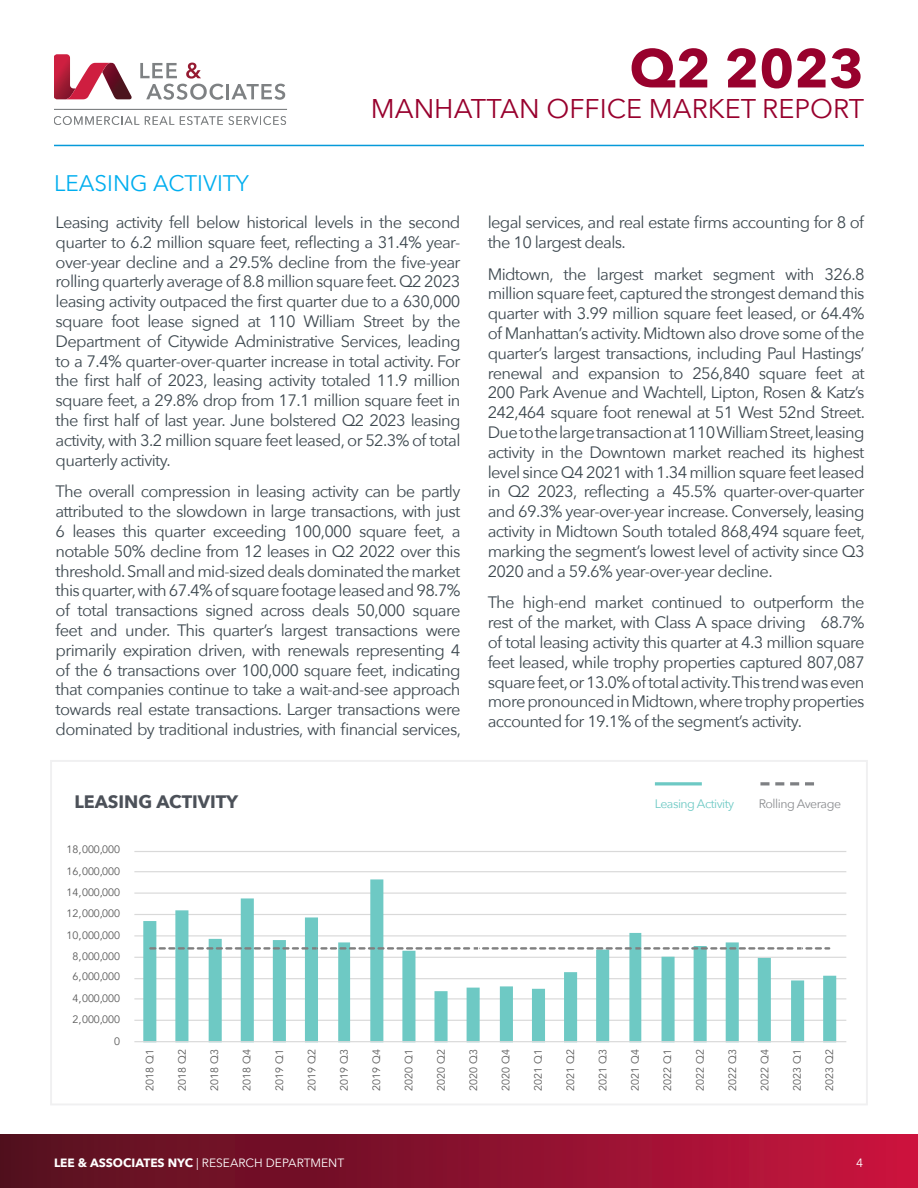
<style>
.page{position:relative;width:918px;height:1188px;background:#fff}
.page>*{position:absolute;margin:0;border:0;box-sizing:border-box;transform-origin:0 0}
.Doc_Title_2{font:700 54px "Avenir Next";color:#98012d}
.Doc_Title_2-2{font:27px "Avenir Next";color:#98012d}
.Body_Copy{font:22.5px "Avenir Next";color:#00aeef}
.t1{font:700 18px "Avenir Next";color:#4c5159}
.Body_Copy-2{font:16.5px/19.8px "Avenir Next";letter-spacing:-.04em;color:#3e4950;text-align:justify}
.Body_Copy-3{font:12.3px "Avenir Next";letter-spacing:-.04em;color:#6dc9c4}
.Body_Copy-4{font:12.3px "Avenir Next";letter-spacing:-.04em;color:#8a8c8f}
.t2{font:12px "Avenir Next";color:#fff}
.t3{font:10.65px "Avenir";color:#595959}
.s1{font-weight:700}
</style>
<div class="page">
<div style="left:0;top:1134px;width:918px;height:54px;background:linear-gradient(to right,#51101e,#c7133e)"></div>
<svg style="left:140px;top:63px;width:84px;height:37px"></svg>
<hr style="left:226px;top:84px;width:3px;height:15px;background:#7e8183">
<svg style="left:231px;top:84px;width:54px;height:16px"></svg>
<svg style="left:54px;top:54px;width:78px;height:45px"></svg>
<hr style="left:54px;top:109px;width:233px;height:1px;background:#7e8183">
<svg style="left:54px;top:116px;width:85px;height:9px"></svg>
<svg style="left:145px;top:116px;width:29px;height:9px"></svg>
<svg style="left:180px;top:116px;width:106px;height:9px"></svg>
<hr style="left:54px;top:145px;width:810px;height:1px;background:#069ad9">
<hr style="left:655px;top:782px;width:47px;height:3px;background:#6dc9c4">
<svg style="left:760px;top:782px;width:54px;height:3px"></svg>
<div style="left:50px;top:760px;width:818px;height:345px;border:2px solid #f0f0f1"></div>
<svg style="left:134px;top:851px;width:713px;height:192px"></svg>
<p class="Doc_Title_2" style="left:630px;top:22px;width:236px">Q2 2023</p>
<p class="Doc_Title_2-2" style="left:371px;top:85px;width:495px">MANHATTAN OFFICE MARKET REPORT</p>
<p class="Body_Copy" style="left:54px;top:164px;width:197px">LEASING ACTIVITY</p>
<p class="Body_Copy-2" style="left:56px;top:212px;width:406px">Leasing activity fell below historical levels in the second quarter to 6.2 million square feet, reflecting a 31.4% year&shy;over-year decline and a 29.5% decline from the five-year rolling quarterly average of 8.8 million square feet. Q2 2023 leasing activity outpaced the first quarter due to a 630,000 square foot lease signed at 110 William Street by the Department of Citywide Administrative Services, leading to a 7.4% quarter-over-quarter increase in total activity. For the first half of 2023, leasing activity totaled 11.9 million square feet, a 29.8% drop from 17.1 million square feet in the first half of last year. June bolstered Q2 2023 leasing activity, with 3.2 million square feet leased, or 52.3% of total quarterly activity.</p>
<p class="Body_Copy-2" style="left:56px;top:481px;width:407px">The overall compression in leasing activity can be partly attributed to the slowdown in large transactions, with just 6 leases this quarter exceeding 100,000 square feet, a notable 50% decline from 12 leases in Q2 2022 over this threshold. Small and mid-sized deals dominated the market this quarter, with 67.4% of square footage leased and 98.7% of total transactions signed across deals 50,000 square feet and under. This quarter’s largest transactions were primarily expiration driven, with renewals representing 4 of the 6 transactions over 100,000 square feet, indicating that companies continue to take a wait-and-see approach towards real estate transactions. Larger transactions were dominated by traditional industries, with financial services,</p>
<p class="Body_Copy-2" style="left:488px;top:212px;width:378px">legal services, and real estate firms accounting for 8 of the 10 largest deals.</p>
<p class="Body_Copy-2" style="left:488px;top:263px;width:379px">Midtown, the largest market segment with 326.8 million square feet, captured the strongest demand this quarter with 3.99 million square feet leased, or 64.4% of Manhattan’s activity. Midtown also drove some of the quarter’s largest transactions, including Paul Hastings’ renewal and expansion to 256,840 square feet at 200 Park Avenue and Wachtell, Lipton, Rosen &amp; Katz’s 242,464 square foot renewal at 51 West 52nd Street.<br>Due to the large transaction at 110 William Street, leasing activity in the Downtown market reached its highest level since Q4 2021 with 1.34 million square feet leased in Q2 2023, reflecting a 45.5% quarter-over-quarter and 69.3% year-over-year increase. Conversely, leasing activity in Midtown South totaled 868,494 square feet, marking the segment’s lowest level of activity since Q3<br>2020 and a 59.6% year-over-year decline.</p>
<p class="Body_Copy-2" style="left:488px;top:592px;width:378px">The high-end market continued to outperform the rest of the market, with Class A space driving 68.7% of total leasing activity this quarter at 4.3 million square feet leased, while trophy properties captured 807,087 square feet, or 13.0% of total activity. This trend was even more pronounced in Midtown, where trophy properties accounted for 19.1% of the segment’s activity.</p>
<p class="t1" style="left:74px;top:786px;width:165px">LEASING ACTIVITY</p>
<p class="Body_Copy-3" style="left:655px;top:794px;width:81px">Leasing Activity</p>
<p class="Body_Copy-4" style="left:759px;top:794px;width:84px">Rolling Average</p>
<p class="t3" style="left:67px;top:843px;width:55px">18,000,000</p>
<p class="t3" style="left:67px;top:865px;width:55px">16,000,000</p>
<p class="t3" style="left:67px;top:886px;width:55px">14,000,000</p>
<p class="t3" style="left:67px;top:907px;width:55px">12,000,000</p>
<p class="t3" style="left:67px;top:929px;width:55px">10,000,000</p>
<p class="t3" style="left:73px;top:950px;width:49px">8,000,000</p>
<p class="t3" style="left:73px;top:970px;width:49px">6,000,000</p>
<p class="t3" style="left:73px;top:992px;width:49px">4,000,000</p>
<p class="t3" style="left:73px;top:1013px;width:49px">2,000,000</p>
<p class="t3" style="left:114px;top:1035px;width:7px">0</p>
<p class="t3" style="left:144px;top:1091px;width:43px;rotate:-90deg">2018 Q1</p>
<p class="t3" style="left:176px;top:1091px;width:43px;rotate:-90deg">2018 Q2</p>
<p class="t3" style="left:208px;top:1091px;width:43px;rotate:-90deg">2018 Q3</p>
<p class="t3" style="left:241px;top:1091px;width:43px;rotate:-90deg">2018 Q4</p>
<p class="t3" style="left:273px;top:1091px;width:43px;rotate:-90deg">2019 Q1</p>
<p class="t3" style="left:305px;top:1091px;width:43px;rotate:-90deg">2019 Q2</p>
<p class="t3" style="left:338px;top:1091px;width:43px;rotate:-90deg">2019 Q3</p>
<p class="t3" style="left:370px;top:1091px;width:43px;rotate:-90deg">2019 Q4</p>
<p class="t3" style="left:402px;top:1091px;width:43px;rotate:-90deg">2020 Q1</p>
<p class="t3" style="left:435px;top:1091px;width:43px;rotate:-90deg">2020 Q2</p>
<p class="t3" style="left:467px;top:1091px;width:43px;rotate:-90deg">2020 Q3</p>
<p class="t3" style="left:500px;top:1091px;width:43px;rotate:-90deg">2020 Q4</p>
<p class="t3" style="left:532px;top:1091px;width:43px;rotate:-90deg">2021 Q1</p>
<p class="t3" style="left:564px;top:1091px;width:43px;rotate:-90deg">2021 Q2</p>
<p class="t3" style="left:597px;top:1091px;width:43px;rotate:-90deg">2021 Q3</p>
<p class="t3" style="left:629px;top:1091px;width:43px;rotate:-90deg">2021 Q4</p>
<p class="t3" style="left:661px;top:1091px;width:43px;rotate:-90deg">2022 Q1</p>
<p class="t3" style="left:694px;top:1091px;width:43px;rotate:-90deg">2022 Q2</p>
<p class="t3" style="left:726px;top:1091px;width:43px;rotate:-90deg">2022 Q3</p>
<p class="t3" style="left:758px;top:1091px;width:43px;rotate:-90deg">2022 Q4</p>
<p class="t3" style="left:791px;top:1091px;width:43px;rotate:-90deg">2023 Q1</p>
<p class="t3" style="left:823px;top:1091px;width:43px;rotate:-90deg">2023 Q2</p>
<p class="t2" style="left:54px;top:1153px;width:292px"><span class="s1">LEE &amp; ASSOCIATES NYC</span> | RESEARCH DEPARTMENT</p>
<p class="t2" style="left:856px;top:1153px;width:8px">4</p>
</div>
